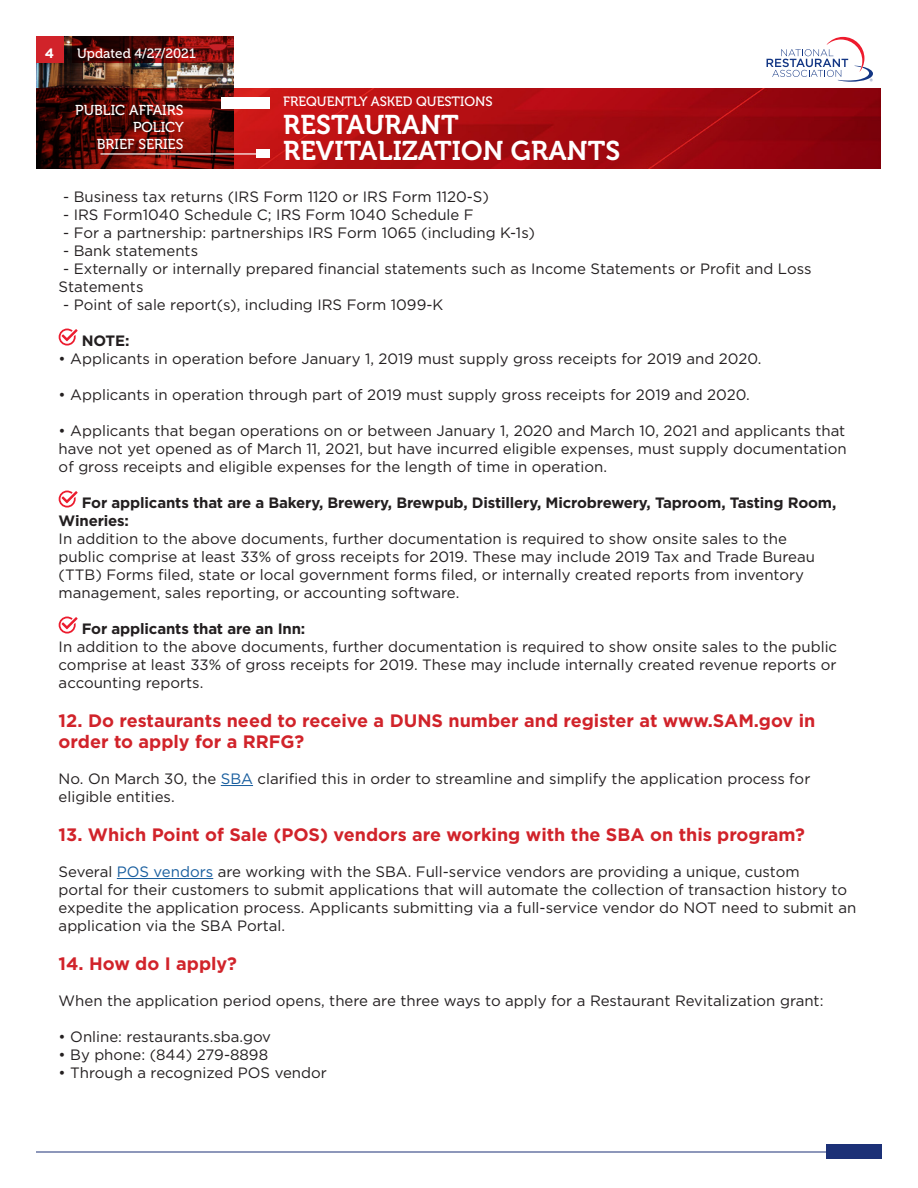
<style>
.page{position:relative;width:918px;height:1188px;background:#fff}
.page>*{position:absolute;margin:0;border:0;box-sizing:border-box;transform-origin:0 0}
.t1{font:27px/25.5px "Museo 700";letter-spacing:.005em;color:#fff}
.Questions{font:700 18px/21px "Gotham";color:#d1232a}
.Body{font:15px/18px "Gotham";color:#231f20}
.Body-2{font:700 15px/18px "Gotham";letter-spacing:-.01em;color:#231f20}
.t2{font:14.4px/17.2px "Museo 500";color:#fff;text-align:right}
.t3{font:13.5px "Museo 500";color:#fff}
.t4{font:700 13.5px "Gotham";color:#fff}
.s1{color:#175d9e}
</style>
<div class="page">
<img style="left:36px;top:36px;width:198px;height:52px">
<img style="left:36px;top:88px;width:844px;height:81px">
<svg style="left:767px;top:37px;width:106px;height:45px"></svg>
<div style="left:256px;top:149px;width:14px;height:9px;background:#fff"></div>
<hr style="left:101px;top:153px;width:169px;height:2px;background:#fff">
<div style="left:36px;top:36px;width:27px;height:26px;background:#d1232a"></div>
<div style="left:221px;top:97px;width:49px;height:12px;background:#fff"></div>
<hr style="left:36px;top:1152px;width:846px;height:1px;background:#1c3177">
<div style="left:826px;top:1144px;width:56px;height:14px;background:#1c3177"></div>
<svg style="left:72px;top:36px;width:162px;height:26px;background:#5d0b0a"></svg>
<hr style="left:221px;top:785px;width:32px;height:1px;background:#175d9e">
<hr style="left:117px;top:878px;width:96px;height:1px;background:#175d9e">
<svg style="left:59px;top:329px;width:19px;height:17px"></svg>
<svg style="left:59px;top:491px;width:19px;height:17px"></svg>
<svg style="left:59px;top:617px;width:19px;height:17px"></svg>
<p class="t4" style="left:45px;top:45px;width:11px">4</p>
<p class="t3" style="left:77px;top:46px;width:120px">Updated 4/27/2021</p>
<p class="t3" style="left:283px;top:94px;width:211px">FREQUENTLY ASKED QUESTIONS</p>
<h1 class="t1" style="left:283px;top:112px;width:339px">RESTAURANT<br>REVITALIZATION GRANTS</h1>
<p class="Body" style="left:63px;top:187px;width:427px">- Business tax returns (IRS Form 1120 or IRS Form 1120-S)</p>
<p class="Body" style="left:63px;top:205px;width:412px">- IRS Form1040 Schedule C; IRS Form 1040 Schedule F</p>
<p class="Body" style="left:63px;top:223px;width:473px">- For a partnership: partnerships IRS Form 1065 (including K-1s)</p>
<p class="Body" style="left:63px;top:241px;width:137px">- Bank statements</p>
<p class="Body" style="left:59px;top:259px;width:754px;text-indent:4px">- Externally or internally prepared financial statements such as Income Statements or Profit and Loss<br>Statements</p>
<p class="Body" style="left:63px;top:295px;width:382px">- Point of sale report(s), including IRS Form 1099-K</p>
<p class="Body-2" style="left:82px;top:331px;width:49px">NOTE:</p>
<p class="Body" style="left:59px;top:349px;width:704px">• Applicants in operation before January 1, 2019 must supply gross receipts for 2019 and 2020.</p>
<p class="Body" style="left:59px;top:385px;width:693px">• Applicants in operation through part of 2019 must supply gross receipts for 2019 and 2020.</p>
<p class="Body" style="left:59px;top:421px;width:790px;text-align:justify">• Applicants that began operations on or between January 1, 2020 and March 10, 2021 and applicants that have not yet opened as of March 11, 2021, but have incurred eligible expenses, must supply documentation of gross receipts and eligible expenses for the length of time in operation.</p>
<p class="Body-2" style="left:59px;top:493px;width:779px;text-indent:23px">For applicants that are a Bakery, Brewery, Brewpub, Distillery, Microbrewery, Taproom, Tasting Room,<br>Wineries:</p>
<p class="Body" style="left:59px;top:529px;width:758px">In addition to the above documents, further documentation is required to show onsite sales to the public comprise at least 33% of gross receipts for 2019. These may include 2019 Tax and Trade Bureau (TTB) Forms filed, state or local government forms filed, or internally created reports from inventory management, sales reporting, or accounting software.</p>
<p class="Body-2" style="left:82px;top:619px;width:225px">For applicants that are an Inn:</p>
<p class="Body" style="left:59px;top:637px;width:780px;text-align:justify">In addition to the above documents, further documentation is required to show onsite sales to the public comprise at least 33% of gross receipts for 2019. These may include internally created revenue reports or accounting reports.</p>
<p class="Questions" style="left:59px;top:709px;width:758px">12. Do restaurants need to receive a DUNS number and register at www.SAM.gov in order to apply for a RRFG?</p>
<p class="Body" style="left:59px;top:769px;width:753px">No. On March 30, the <span class="s1">SBA</span> clarified this in order to streamline and simplify the application process for eligible entities.</p>
<p class="Questions" style="left:59px;top:823px;width:748px">13. Which Point of Sale (POS) vendors are working with the SBA on this program?</p>
<p class="Body" style="left:59px;top:862px;width:799px">Several <span class="s1">POS vendors</span> are working with the SBA. Full-service vendors are providing a unique, custom<br>portal for their customers to submit applications that will automate the collection of transaction history to expedite the application process. Applicants submitting via a full-service vendor do NOT need to submit an application via the SBA Portal.</p>
<p class="Questions" style="left:59px;top:952px;width:180px">14. How do I apply?</p>
<p class="Body" style="left:59px;top:991px;width:766px">When the application period opens, there are three ways to apply for a Restaurant Revitalization grant:</p>
<p class="Body" style="left:59px;top:1027px;width:214px">• Online: restaurants.sba.gov</p>
<p class="Body" style="left:59px;top:1045px;width:211px">• By phone: (844) 279-8898</p>
<p class="Body" style="left:59px;top:1063px;width:270px">• Through a recognized POS vendor</p>
<p class="t2" style="left:75px;top:101px;width:110px">PUBLIC AFFAIRS<br>POLICY<br>BRIEF SERIES</p>
</div>
